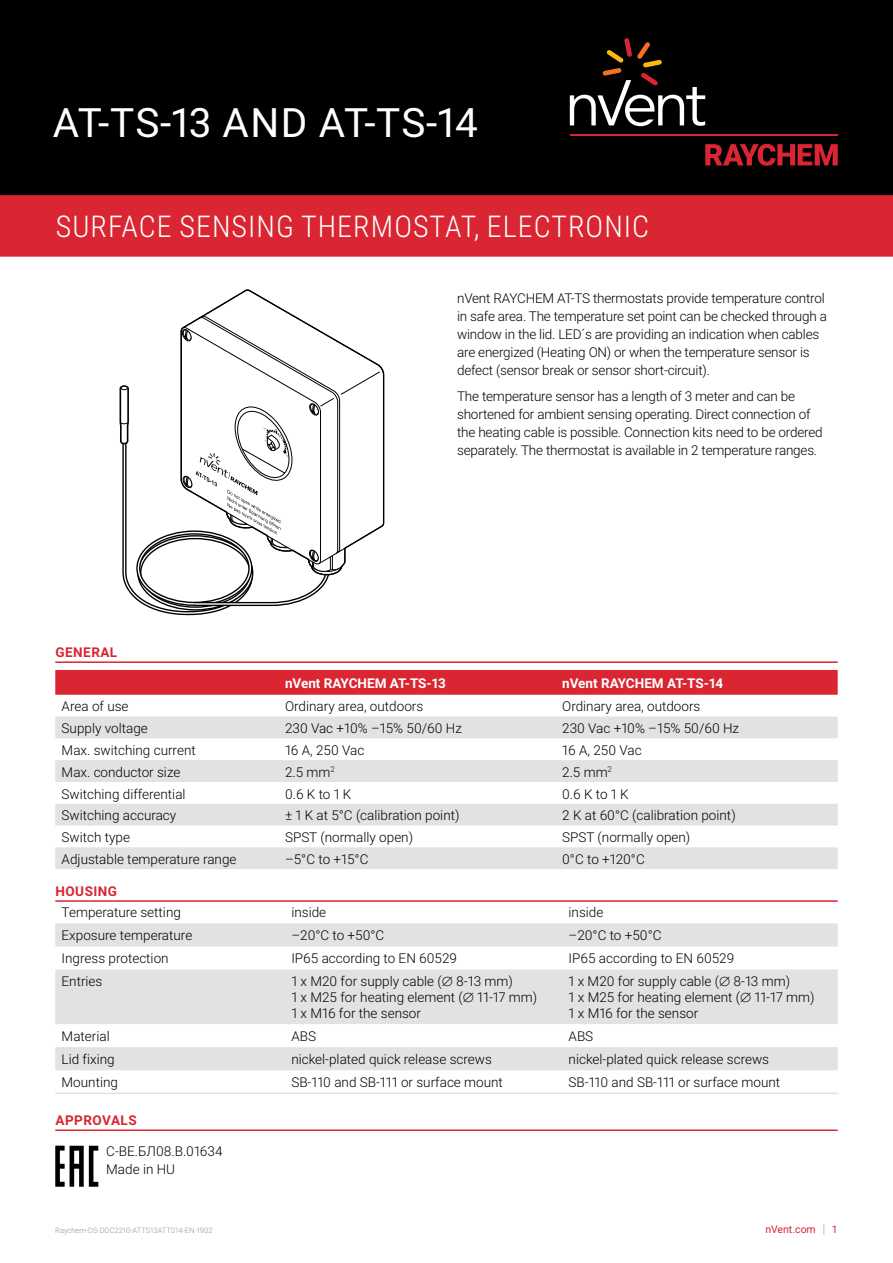
<style>
.page{position:relative;width:893px;height:1263px;background:#fff}
.page>*{position:absolute;margin:0;border:0;box-sizing:border-box;transform-origin:0 0}
.t1{font:40.5px "Roboto";letter-spacing:.015em;color:#fff}
.t2{font:300 30px "Roboto Condensed";letter-spacing:.035em;color:#fff}
.t3{font:300 13.5px/18px "Roboto";color:#000}
.t4{font:700 13.5px "Roboto";color:#fff}
.t5{font:700 13.5px "Roboto";letter-spacing:.035em;color:#d92632}
.t6{font:10.5px "Roboto";color:#d92632}
.t7{font:300 7.5px "Roboto";color:#90969e}
.s1{font-weight:300;font-size:12.6px;color:#90969e}
</style>
<div class="page">
<div style="left:0;top:0;width:893px;height:196px;background:#000"></div>
<svg style="left:705px;top:144px;width:133px;height:22px"></svg>
<hr style="left:570px;top:134px;width:268px;height:2px;background:#d92632">
<svg style="left:570px;top:38px;width:135px;height:88px"></svg>
<div style="left:0;top:195px;width:893px;height:62px;background:#d92632"></div>
<svg style="left:201px;top:289px;width:183px;height:239px"></svg>
<svg style="left:120px;top:316px;width:261px;height:299px"></svg>
<hr style="left:55px;top:661px;width:783px;height:2px;background:#d92632">
<div style="left:55px;top:670px;width:783px;height:25px;background:#d92632"></div>
<svg style="left:55px;top:716px;width:783px;height:354px;fill:#e1e2e4"></svg>
<hr style="left:55px;top:1092px;width:230px;height:2px;background:#e1e2e4">
<hr style="left:285px;top:1092px;width:277px;height:2px;background:#e1e2e4">
<hr style="left:562px;top:1092px;width:276px;height:2px;background:#e1e2e4">
<hr style="left:55px;top:900px;width:783px;height:2px;background:#d92632">
<hr style="left:55px;top:1129px;width:783px;height:2px;background:#d92632">
<svg style="left:55px;top:1146px;width:43px;height:41px"></svg>
<h1 class="t1" style="left:53px;top:95px;width:427px">AT-TS-13 AND AT-TS-14</h1>
<h2 class="t2" style="left:56px;top:205px;width:595px">SURFACE SENSING THERMOSTAT, ELECTRONIC</h2>
<p class="t5" style="left:56px;top:643px;width:63px">GENERAL</p>
<p class="t3" style="left:457px;top:289px;width:371px">nVent RAYCHEM AT-TS thermostats provide temperature control in safe area. The temperature set point can be checked through a window in the lid. LED´s are providing an indication when cables are energized (Heating ON) or when the temperature sensor is defect (sensor break or sensor short-circuit).</p>
<p class="t3" style="left:457px;top:387px;width:367px">The temperature sensor has a length of 3 meter and can be shortened for ambient sensing operating. Direct connection of the heating cable is possible. Connection kits need to be ordered separately. The thermostat is available in 2 temperature ranges.</p>
<p class="t4" style="left:285px;top:674px;width:163px">nVent RAYCHEM AT-TS-13</p>
<p class="t4" style="left:562px;top:674px;width:163px">nVent RAYCHEM AT-TS-14</p>
<p class="t3" style="left:62px;top:697px;width:68px">Area of use</p>
<p class="t3" style="left:285px;top:697px;width:140px">Ordinary area, outdoors</p>
<p class="t3" style="left:562px;top:697px;width:140px">Ordinary area, outdoors</p>
<p class="t3" style="left:62px;top:719px;width:88px">Supply voltage</p>
<p class="t3" style="left:285px;top:719px;width:178px">230 Vac +10% –15% 50/60 Hz</p>
<p class="t3" style="left:562px;top:719px;width:178px">230 Vac +10% –15% 50/60 Hz</p>
<p class="t3" style="left:62px;top:741px;width:136px">Max. switching current</p>
<p class="t3" style="left:285px;top:741px;width:81px">16 A, 250 Vac</p>
<p class="t3" style="left:562px;top:741px;width:81px">16 A, 250 Vac</p>
<p class="t3" style="left:62px;top:762px;width:120px">Max. conductor size</p>
<p class="t3" style="left:285px;top:762px;width:51px">2.5 mm<sup>2</sup></p>
<p class="t3" style="left:562px;top:762px;width:51px">2.5 mm<sup>2</sup></p>
<p class="t3" style="left:62px;top:784px;width:125px">Switching differential</p>
<p class="t3" style="left:285px;top:784px;width:68px">0.6 K to 1 K</p>
<p class="t3" style="left:562px;top:784px;width:68px">0.6 K to 1 K</p>
<p class="t3" style="left:62px;top:806px;width:116px">Switching accuracy</p>
<p class="t3" style="left:285px;top:806px;width:176px">± 1 K at 5°C (calibration point)</p>
<p class="t3" style="left:562px;top:806px;width:175px">2 K at 60°C (calibration point)</p>
<p class="t3" style="left:62px;top:828px;width:70px">Switch type</p>
<p class="t3" style="left:285px;top:828px;width:130px">SPST (normally open)</p>
<p class="t3" style="left:562px;top:828px;width:130px">SPST (normally open)</p>
<p class="t3" style="left:62px;top:850px;width:176px">Adjustable temperature range</p>
<p class="t3" style="left:285px;top:850px;width:85px">–5°C to +15°C</p>
<p class="t3" style="left:562px;top:850px;width:84px">0°C to +120°C</p>
<p class="t5" style="left:56px;top:882px;width:63px">HOUSING</p>
<p class="t3" style="left:62px;top:903px;width:121px">Temperature setting</p>
<p class="t3" style="left:291px;top:903px;width:36px">inside</p>
<p class="t3" style="left:569px;top:903px;width:36px">inside</p>
<p class="t3" style="left:62px;top:926px;width:132px">Exposure temperature</p>
<p class="t3" style="left:291px;top:926px;width:94px">–20°C to +50°C</p>
<p class="t3" style="left:569px;top:926px;width:94px">–20°C to +50°C</p>
<p class="t3" style="left:62px;top:949px;width:109px">Ingress protection</p>
<p class="t3" style="left:291px;top:949px;width:167px">IP65 according to EN 60529</p>
<p class="t3" style="left:569px;top:949px;width:167px">IP65 according to EN 60529</p>
<p class="t3" style="left:62px;top:972px;width:42px">Entries</p>
<p class="t3" style="left:291px;top:973px;width:247px;line-height:15.8px">1 x M20 for supply cable (∅ 8-13 mm)<br>1 x M25 for heating element (∅ 11-17 mm)<br>1 x M16 for the sensor</p>
<p class="t3" style="left:569px;top:973px;width:247px;line-height:15.8px">1 x M20 for supply cable (∅ 8-13 mm)<br>1 x M25 for heating element (∅ 11-17 mm)<br>1 x M16 for the sensor</p>
<p class="t3" style="left:62px;top:1026px;width:50px">Material</p>
<p class="t3" style="left:291px;top:1026px;width:26px">ABS</p>
<p class="t3" style="left:569px;top:1026px;width:26px">ABS</p>
<p class="t3" style="left:62px;top:1049px;width:54px">Lid fixing</p>
<p class="t3" style="left:291px;top:1049px;width:202px">nickel-plated quick release screws</p>
<p class="t3" style="left:569px;top:1049px;width:202px">nickel-plated quick release screws</p>
<p class="t3" style="left:62px;top:1073px;width:58px">Mounting</p>
<p class="t3" style="left:291px;top:1073px;width:213px">SB-110 and SB-111 or surface mount</p>
<p class="t3" style="left:568px;top:1073px;width:213px">SB-110 and SB-111 or surface mount</p>
<p class="t5" style="left:56px;top:1111px;width:83px">APPROVALS</p>
<p class="t3" style="left:106px;top:1142px;width:118px">С-ВЕ.БЛ08.В.01634<br>Made in HU</p>
<p class="t7" style="left:55px;top:1225px;width:159px">Raychem-DS-DOC2210-ATTS13ATTS14-EN-1902</p>
<p class="t6" style="left:765px;top:1222px;width:74px">nVent.com <span class="s1">|</span> 1</p>
</div>
